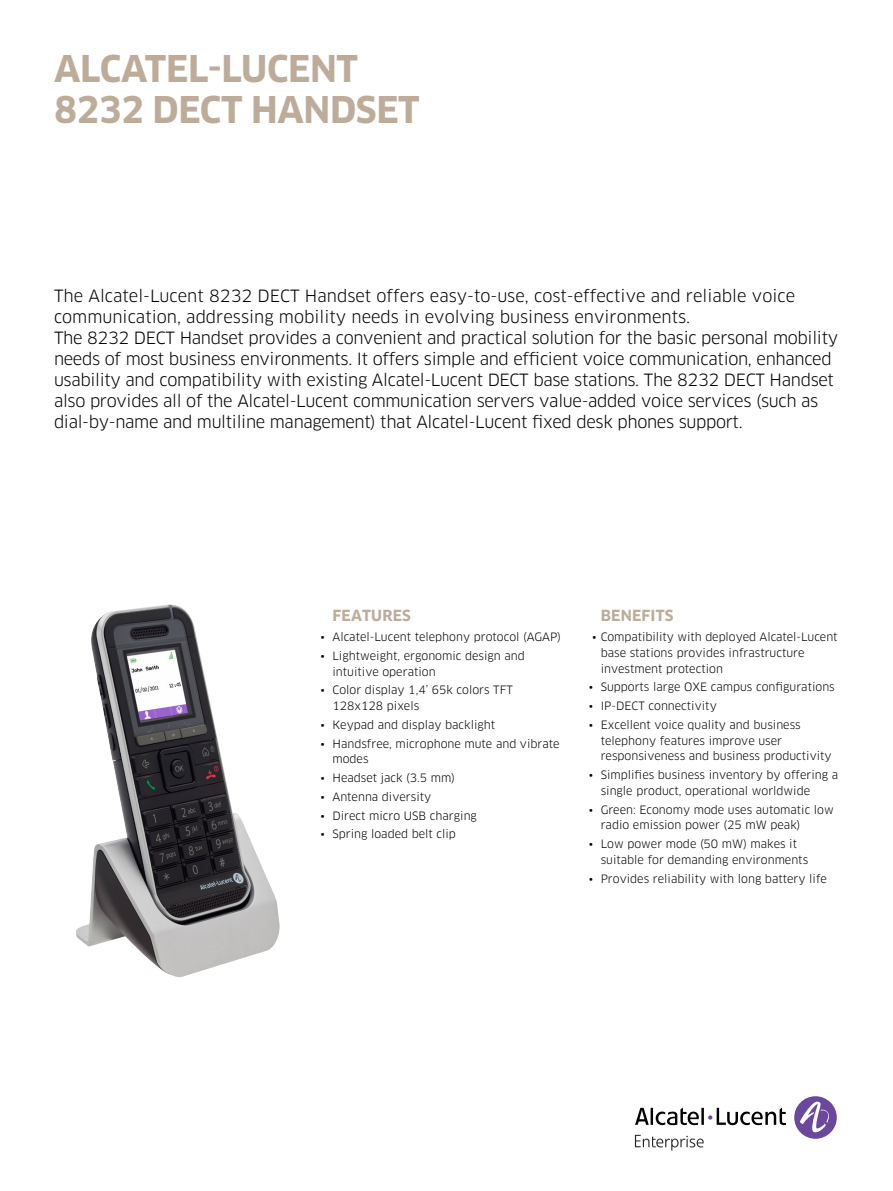
<style>
.page{position:relative;width:893px;height:1191px;background:#fff}
.page>*{position:absolute;margin:0;border:0;box-sizing:border-box;transform-origin:0 0}
.t1{font:700 36px/40.5px "Clan OT";letter-spacing:-.01em;color:#bdac9a}
.t2{font:16.5px/21px "Clan OT";letter-spacing:-.02em;color:#000}
.t3{font:700 15px "Clan OT";letter-spacing:.01em;color:#bdac9a}
.t4{font:11.25px/15.8px "Clan OT";color:#000}
</style>
<div class="page">
<div style="left:794px;top:1096px;width:43px;height:42px;background:#6b489d;border-radius:50%"></div>
<svg style="left:800px;top:1101px;width:32px;height:32px"></svg>
<svg style="left:635px;top:1107px;width:151px;height:18px"></svg>
<svg style="left:635px;top:1134px;width:69px;height:16px"></svg>
<img style="left:76px;top:604px;width:204px;height:373px">
<h1 class="t1" style="left:54px;top:49px;width:367px">ALCATEL-LUCENT<br>8232 DECT HANDSET</h1>
<p class="t2" style="left:54px;top:286px;width:786px">The Alcatel-Lucent 8232 DECT Handset offers easy-to-use, cost-effective and reliable voice communication, addressing mobility needs in evolving business environments.<br>The 8232 DECT Handset provides a convenient and practical solution for the basic personal mobility needs of most business environments. It offers simple and efficient voice communication, enhanced usability and compatibility with existing Alcatel-Lucent DECT base stations. The 8232 DECT Handset also provides all of the Alcatel-Lucent communication servers value-added voice services (such as dial-by-name and multiline management) that Alcatel-Lucent fixed desk phones support.</p>
<h3 class="t3" style="left:333px;top:606px;width:80px">FEATURES</h3>
<p class="t4" style="left:320px;top:629px;width:242px">• Alcatel-Lucent telephony protocol (AGAP)</p>
<p class="t4" style="left:332px;top:648px;width:194px;text-indent:-12px">• Lightweight, ergonomic design and intuitive operation</p>
<p class="t4" style="left:332px;top:682px;width:182px;text-indent:-12px">• Color display 1,4’ 65k colors TFT<br>128x128 pixels</p>
<p class="t4" style="left:320px;top:717px;width:176px">• Keypad and display backlight</p>
<p class="t4" style="left:332px;top:735px;width:229px;text-indent:-12px">• Handsfree, microphone mute and vibrate modes</p>
<p class="t4" style="left:320px;top:770px;width:136px">• Headset jack (3.5 mm)</p>
<p class="t4" style="left:320px;top:789px;width:112px">• Antenna diversity</p>
<p class="t4" style="left:320px;top:807px;width:158px">• Direct micro USB charging</p>
<p class="t4" style="left:320px;top:826px;width:137px">• Spring loaded belt clip</p>
<h3 class="t3" style="left:601px;top:606px;width:74px">BENEFITS</h3>
<p class="t4" style="left:601px;top:629px;width:238px;text-indent:-8px">• Compatibility with deployed Alcatel-Lucent base stations provides infrastructure investment protection</p>
<p class="t4" style="left:589px;top:679px;width:248px">• Supports large OXE campus configurations</p>
<p class="t4" style="left:589px;top:698px;width:130px">• IP-DECT connectivity</p>
<p class="t4" style="left:601px;top:717px;width:232px;text-indent:-12px">• Excellent voice quality and business telephony features improve user responsiveness and business productivity</p>
<p class="t4" style="left:601px;top:767px;width:239px;text-indent:-12px">• Simplifies business inventory by offering a single product, operational worldwide</p>
<p class="t4" style="left:601px;top:801px;width:235px;text-indent:-12px">• Green: Economy mode uses automatic low radio emission power (25 mW peak)</p>
<p class="t4" style="left:601px;top:836px;width:209px;text-indent:-12px">• Low power mode (50 mW) makes it suitable for demanding environments</p>
<p class="t4" style="left:589px;top:870px;width:240px">• Provides reliability with long battery life</p>
</div>
